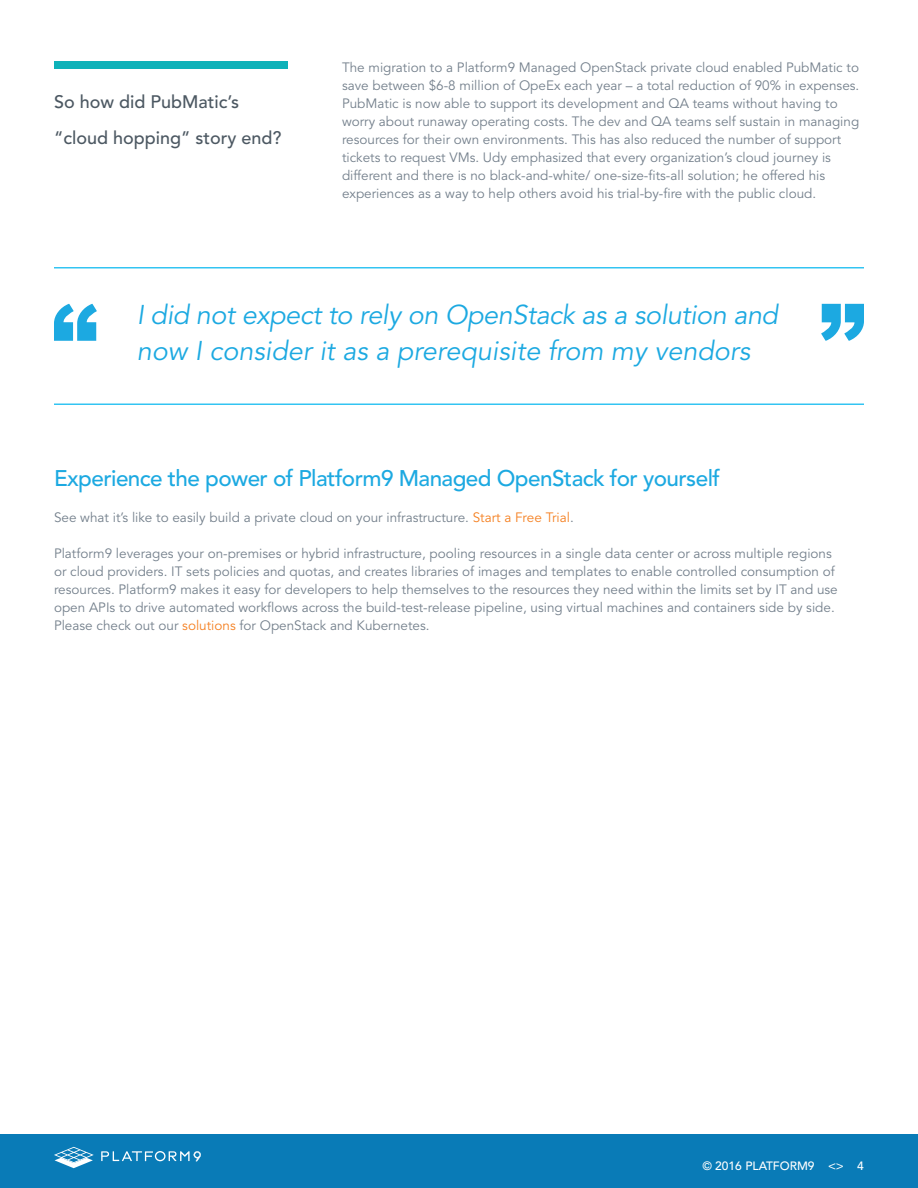
<style>
.page{position:relative;width:918px;height:1188px;background:#fff}
.page>*{position:absolute;margin:0;border:0;box-sizing:border-box;transform-origin:0 0}
.t1{font:italic 27px/36px "Avenir LT Std";letter-spacing:-.015em;color:#1ca9e1}
.t2{font:500 22.5px "Avenir LT Std";letter-spacing:-.025em;color:#1ca9e1}
.t3{font:500 18px/36px "Avenir LT Std";color:#4c5862}
.t4{font:13.5px/18px "Avenir LT Std";color:#74808c}
.t5{font:500 12px "Avenir LT Std";color:#fff}
.s1{color:#f58021}
</style>
<div class="page">
<div style="left:0;top:1134px;width:918px;height:54px;background:#097bb7"></div>
<svg style="left:54px;top:1147px;width:40px;height:21px"></svg>
<svg style="left:101px;top:1151px;width:100px;height:10px"></svg>
<div style="left:54px;top:62px;width:234px;height:7px;background:#0eb2b9"></div>
<hr style="left:54px;top:267px;width:810px;height:1px;background:#33c4f2">
<hr style="left:54px;top:404px;width:810px;height:1px;background:#33c4f2">
<svg style="left:54px;top:304px;width:43px;height:37px"></svg>
<svg style="left:821px;top:304px;width:43px;height:37px"></svg>
<h3 class="t3" style="left:54px;top:84px;width:229px">So how did PubMatic’s “cloud hopping” story end?</h3>
<p class="t4" style="left:342px;top:59px;width:519px">The migration to a Platform9 Managed OpenStack private cloud enabled PubMatic to save between $6-8 million of OpeEx each year – a total reduction of 90% in expenses.<br>PubMatic is now able to support its development and QA teams without having to worry about runaway operating costs. The dev and QA teams self sustain in managing resources for their own environments. This has also reduced the number of support tickets to request VMs. Udy emphasized that every organization’s cloud journey is different and there is no black-and-white/ one-size-fits-all solution; he offered his experiences as a way to help others avoid his trial-by-fire with the public cloud.</p>
<h1 class="t1" style="left:137px;top:297px;width:643px">I did not expect to rely on OpenStack as a solution and now I consider it as a prerequisite from my vendors</h1>
<h2 class="t2" style="left:54px;top:465px;width:668px">Experience the power of Platform9 Managed OpenStack for yourself</h2>
<p class="t4" style="left:54px;top:509px;width:521px">See what it’s like to easily build a private cloud on your infrastructure. <span class="s1">Start a Free Trial</span>.</p>
<p class="t4" style="left:54px;top:545px;width:785px">Platform9 leverages your on-premises or hybrid infrastructure, pooling resources in a single data center or across multiple regions or cloud providers. IT sets policies and quotas, and creates libraries of images and templates to enable controlled consumption of resources. Platform9 makes it easy for developers to help themselves to the resources they need within the limits set by IT and use open APIs to drive automated workflows across the build-test-release pipeline, using virtual machines and containers side by side.<br>Please check out our <span class="s1">solutions</span> for OpenStack and Kubernetes.</p>
<p class="t5" style="left:702px;top:1159px;width:163px">© 2016 PLATFORM9 &lt;&gt; 4</p>
</div>
